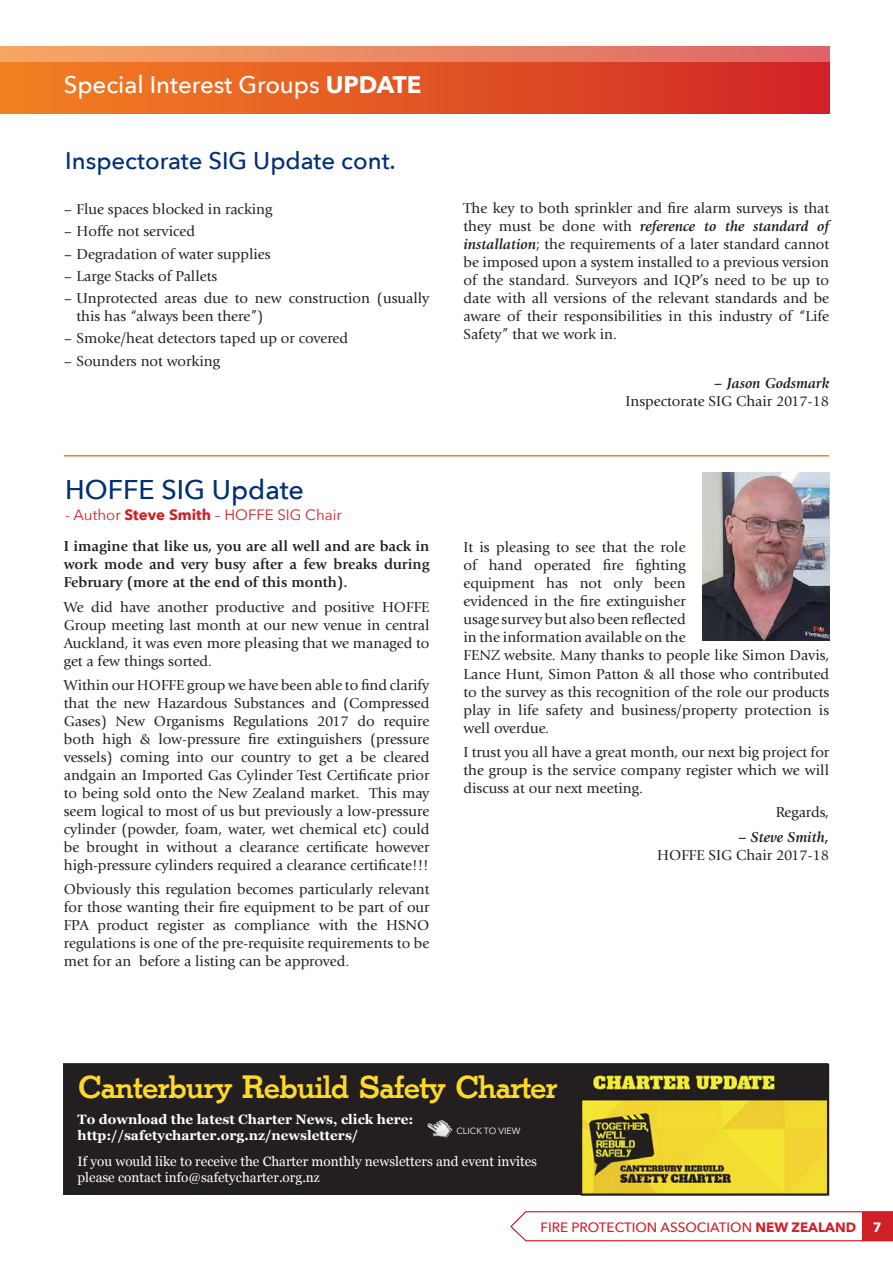
<style>
.page{position:relative;width:893px;height:1263px;background:#fff}
.page>*{position:absolute;margin:0;border:0;box-sizing:border-box;transform-origin:0 0}
.t1{font:700 31.5px "Stymie";color:#ffd928}
.t2{font:500 27px "Avenir Next";color:#002f73}
.t3{font:500 24px "Avenir Next";color:#fff}
.t4{font:500 24px "Avenir Next";color:#002f73}
.t5{font:15px/18px "AT Giovanni";color:#231f20;text-align:justify}
.t6{font:700 15px/18px "AT Giovanni";color:#231f20;text-align:justify}
.t7{font:15px "Avenir Next";color:#d02027}
.t8{font:italic 700 15px "AT Giovanni";color:#231f20}
.t9{font:13.5px/16.2px "Georgia";color:#fff}
.t10{font:700 13.5px/16.2px "Georgia";color:#fff}
.t11{font:500 13.5px "Avenir Next";color:#d02027}
.t12{font:9px "Helvetica";color:#231f20}
.t13{font:9px "Avenir Next";color:#fff}
.s1{font-weight:700}
.s2{font-weight:700;font-style:italic}
.s3{font-weight:700;color:#fff}
</style>
<div class="page">
<div style="left:0;top:47px;width:829px;height:50px;background:linear-gradient(to right,#f7a864,#de6768)"></div>
<div style="left:0;top:63px;width:829px;height:51px;background:linear-gradient(to right,#f48321,#d02627)"></div>
<svg style="left:510px;top:1211px;width:383px;height:30px"></svg>
<div style="left:862px;top:1212px;width:31px;height:28px;background:#d02027"></div>
<div style="left:64px;top:1064px;width:764px;height:130px;background:#231f20"></div>
<img style="left:584px;top:1074px;width:241px;height:118px">
<div style="left:581px;top:1064px;width:248px;height:132px;border:2px solid #231f20"></div>
<img style="left:427px;top:1120px;width:25px;height:18px">
<div style="left:63px;top:1063px;width:765px;height:132px;border:2px solid #231f20"></div>
<img style="left:703px;top:472px;width:126px;height:169px">
<hr style="left:64px;top:455px;width:765px;height:1px;background:#f58220">
<h3 class="t3" style="left:64px;top:64px;width:359px">Special Interest Groups <span class="s1">UPDATE</span></h3>
<h3 class="t4" style="left:65px;top:140px;width:332px">Inspectorate SIG Update cont.</h3>
<p class="t5" style="left:64px;top:200px;width:210px">– Flue spaces blocked in racking</p>
<p class="t5" style="left:64px;top:223px;width:133px">– Hoffe not serviced</p>
<p class="t5" style="left:64px;top:245px;width:208px">– Degradation of water supplies</p>
<p class="t5" style="left:64px;top:267px;width:155px">– Large Stacks of Pallets</p>
<p class="t5" style="left:77px;top:289px;width:354px;text-indent:-13px">– Unprotected areas due to new construction (usually this has “always been there”)</p>
<p class="t5" style="left:64px;top:330px;width:286px">– Smoke/heat detectors taped up or covered</p>
<p class="t5" style="left:64px;top:352px;width:158px">– Sounders not working</p>
<h2 class="t2" style="left:65px;top:467px;width:240px">HOFFE SIG Update</h2>
<p class="t7" style="left:65px;top:502px;width:278px">- Author <span class="s1">Steve Smith</span> – HOFFE SIG Chair</p>
<p class="t6" style="left:64px;top:537px;width:367px">I imagine that like us, you are all well and are back in work mode and very busy after a few breaks during February (more at the end of this month).</p>
<p class="t5" style="left:64px;top:598px;width:367px">We did have another productive and positive HOFFE Group meeting last month at our new venue in central Auckland, it was even more pleasing that we managed to get a few things sorted.</p>
<p class="t5" style="left:64px;top:676px;width:367px">Within our HOFFE group we have been able to find clarify that the new Hazardous Substances and (Compressed Gases) New Organisms Regulations 2017 do require both high &amp; low-pressure fire extinguishers (pressure vessels) coming into our country to get a be cleared andgain an Imported Gas Cylinder Test Certificate prior to being sold onto the New Zealand market. This may seem logical to most of us but previously a low-pressure cylinder (powder, foam, water, wet chemical etc) could be brought in without a clearance certificate however high-pressure cylinders required a clearance certificate!!!</p>
<p class="t5" style="left:64px;top:880px;width:367px">Obviously this regulation becomes particularly relevant for those wanting their fire equipment to be part of our FPA product register as compliance with the HSNO regulations is one of the pre-requisite requirements to be met for an before a listing can be approved.</p>
<p class="t5" style="left:463px;top:199px;width:367px">The key to both sprinkler and fire alarm surveys is that they must be done with <span class="s2">reference to the standard of installation</span>; the requirements of a later standard cannot be imposed upon a system installed to a previous version of the standard. Surveyors and IQP’s need to be up to date with all versions of the relevant standards and be aware of their responsibilities in this industry of “Life Safety” that we work in.</p>
<p class="t8" style="left:714px;top:374px;width:117px">– Jason Godsmark</p>
<p class="t5" style="left:626px;top:392px;width:205px">Inspectorate SIG Chair 2017-18</p>
<p class="t5" style="left:463px;top:539px;width:367px;text-align:left">It is pleasing to see that the role<br>of hand operated fire fighting<br>equipment has not only been<br>evidenced in the fire extinguisher<br>usage survey but also been reflected<br>in the information available on the<br>FENZ website. Many thanks to people like Simon Davis, Lance Hunt, Simon Patton &amp; all those who contributed to the survey as this recognition of the role our products play in life safety and business/property protection is well overdue.</p>
<p class="t5" style="left:463px;top:743px;width:367px">I trust you all have a great month, our next big project for the group is the service company register which we will discuss at our next meeting.</p>
<p class="t5" style="left:776px;top:803px;width:55px">Regards,</p>
<p class="t8" style="left:738px;top:828px;width:92px">– Steve Smith,</p>
<p class="t5" style="left:657px;top:846px;width:173px">HOFFE SIG Chair 2017-18</p>
<p class="t12" style="left:544px;top:851px;width:243px">FW: Safety Charter UPDATE eNewsletter - September 2014</p>
<h1 class="t1" style="left:79px;top:1069px;width:480px">Canterbury Rebuild Safety Charter</h1>
<p class="t10" style="left:78px;top:1110px;width:337px">To download the latest Charter News, click here: http://safetycharter.org.nz/newsletters/</p>
<p class="t13" style="left:456px;top:1123px;width:66px">CLICK TO VIEW</p>
<p class="t9" style="left:78px;top:1153px;width:461px">If you would like to receive the Charter monthly newsletters and event invites please contact info@safetycharter.org.nz</p>
<p class="t11" style="left:540px;top:1215px;width:343px">FIRE PROTECTION ASSOCIATION <span class="s1">NEW ZEALAND</span> <span class="s3">7</span></p>
</div>
